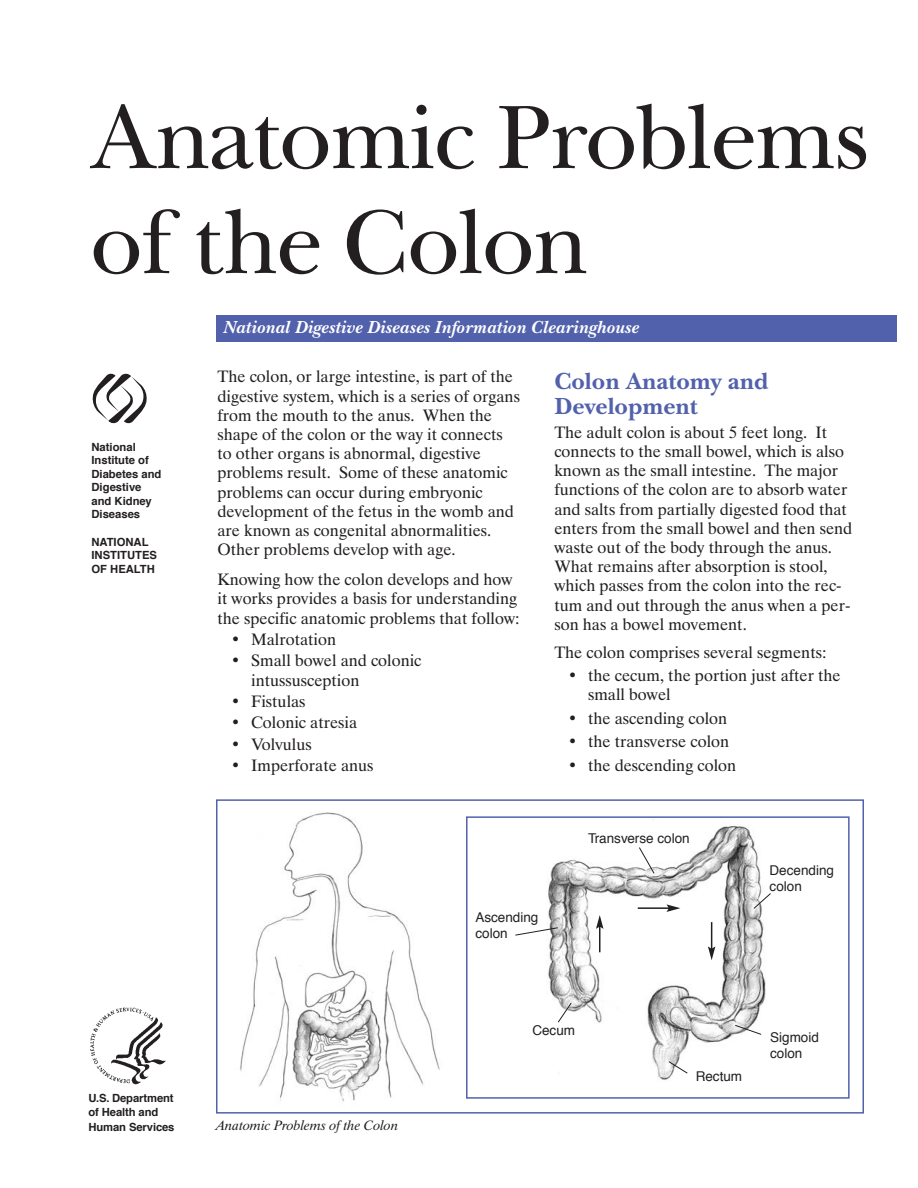
<style>
.page{position:relative;width:918px;height:1188px;background:#fff}
.page>*{position:absolute;margin:0;border:0;box-sizing:border-box;transform-origin:0 0}
.t1{font:93px/105px "New Baskerville ITC";letter-spacing:-.015em;color:#231f20}
.t2{font:700 24px/25.5px "New Baskerville ITC";color:#5261ac}
.t3{font:italic 700 18px "New Baskerville ITC";color:#fff}
.t4{font:16.5px/19.2px "Dutch 801 BT";color:#231f20}
.t5{font:13.5px/16.5px "Helvetica";color:#231f20}
.t6{font:italic 13.5px "Dutch 801 BT";color:#231f20}
.t7{font:700 11.25px/13.5px "Helvetica";color:#231f20}
</style>
<div class="page">
<div style="left:216px;top:315px;width:681px;height:27px;background:#5261ac"></div>
<svg style="left:92px;top:373px;width:55px;height:51px"></svg>
<img style="left:90px;top:1008px;width:76px;height:76px">
<img style="left:240px;top:812px;width:200px;height:290px">
<div style="left:216px;top:799px;width:648px;height:315px;border:2px solid #5261ac"></div>
<img style="left:658px;top:825px;width:97px;height:255px">
<div style="left:466px;top:816px;width:384px;height:283px;border:2px solid #5261ac"></div>
<svg style="left:515px;top:847px;width:256px;height:227px"></svg>
<h1 class="t1" style="left:90px;top:93px;width:782px">Anatomic Problems of the Colon</h1>
<p class="t7" style="left:91px;top:441px;width:71px">National<br>Institute of<br>Diabetes and<br>Digestive and Kidney<br>Diseases</p>
<h2 class="t7" style="left:91px;top:536px;width:67px">NATIONAL<br>INSTITUTES<br>OF HEALTH</h2>
<p class="t7" style="left:89px;top:1091px;width:87px;line-height:14.4px">U.S. Department of Health and<br>Human Services</p>
<p class="t3" style="left:224px;top:320px;width:418px">National Digestive Diseases Information Clearinghouse</p>
<p class="t4" style="left:218px;top:369px;width:304px">The colon, or large intestine, is part of the digestive system, which is a series of organs from the mouth to the anus. When the shape of the colon or the way it connects to other organs is abnormal, digestive problems result. Some of these anatomic problems can occur during embryonic development of the fetus in the womb and are known as congenital abnormalities.<br>Other problems develop with age.</p>
<p class="t4" style="left:218px;top:572px;width:304px">Knowing how the colon develops and how it works provides a basis for understanding the specific anatomic problems that follow:</p>
<p class="t4" style="left:231px;top:631px;width:107px">• Malrotation</p>
<p class="t4" style="left:251px;top:653px;width:172px;text-indent:-20px">• Small bowel and colonic intussusception</p>
<p class="t4" style="left:231px;top:693px;width:76px">• Fistulas</p>
<p class="t4" style="left:231px;top:715px;width:128px">• Colonic atresia</p>
<p class="t4" style="left:231px;top:736px;width:82px">• Volvulus</p>
<p class="t4" style="left:231px;top:757px;width:144px">• Imperforate anus</p>
<h2 class="t2" style="left:554px;top:370px;width:216px">Colon Anatomy and<br>Development</h2>
<p class="t4" style="left:554px;top:424px;width:299px">The adult colon is about 5 feet long. It connects to the small bowel, which is also known as the small intestine. The major functions of the colon are to absorb water and salts from partially digested food that enters from the small bowel and then send waste out of the body through the anus.<br>What remains after absorption is stool, which passes from the colon into the rec&shy;tum and out through the anus when a per&shy;son has a bowel movement.</p>
<p class="t4" style="left:554px;top:644px;width:274px">The colon comprises several segments:</p>
<p class="t4" style="left:588px;top:668px;width:254px;text-indent:-20px">• the cecum, the portion just after the small bowel</p>
<p class="t4" style="left:568px;top:710px;width:161px">• the ascending colon</p>
<p class="t4" style="left:568px;top:734px;width:163px">• the transverse colon</p>
<p class="t4" style="left:568px;top:757px;width:170px">• the descending colon</p>
<p class="t5" style="left:475px;top:910px;width:65px">Ascending colon</p>
<p class="t5" style="left:588px;top:831px;width:103px">Transverse colon</p>
<p class="t5" style="left:770px;top:863px;width:66px">Decending colon</p>
<p class="t6" style="left:216px;top:1120px;width:184px">Anatomic Problems of the Colon</p>
<p class="t5" style="left:532px;top:1023px;width:44px">Cecum</p>
<p class="t5" style="left:696px;top:1069px;width:48px">Rectum</p>
<p class="t5" style="left:770px;top:1030px;width:50px">Sigmoid colon</p>
</div>
